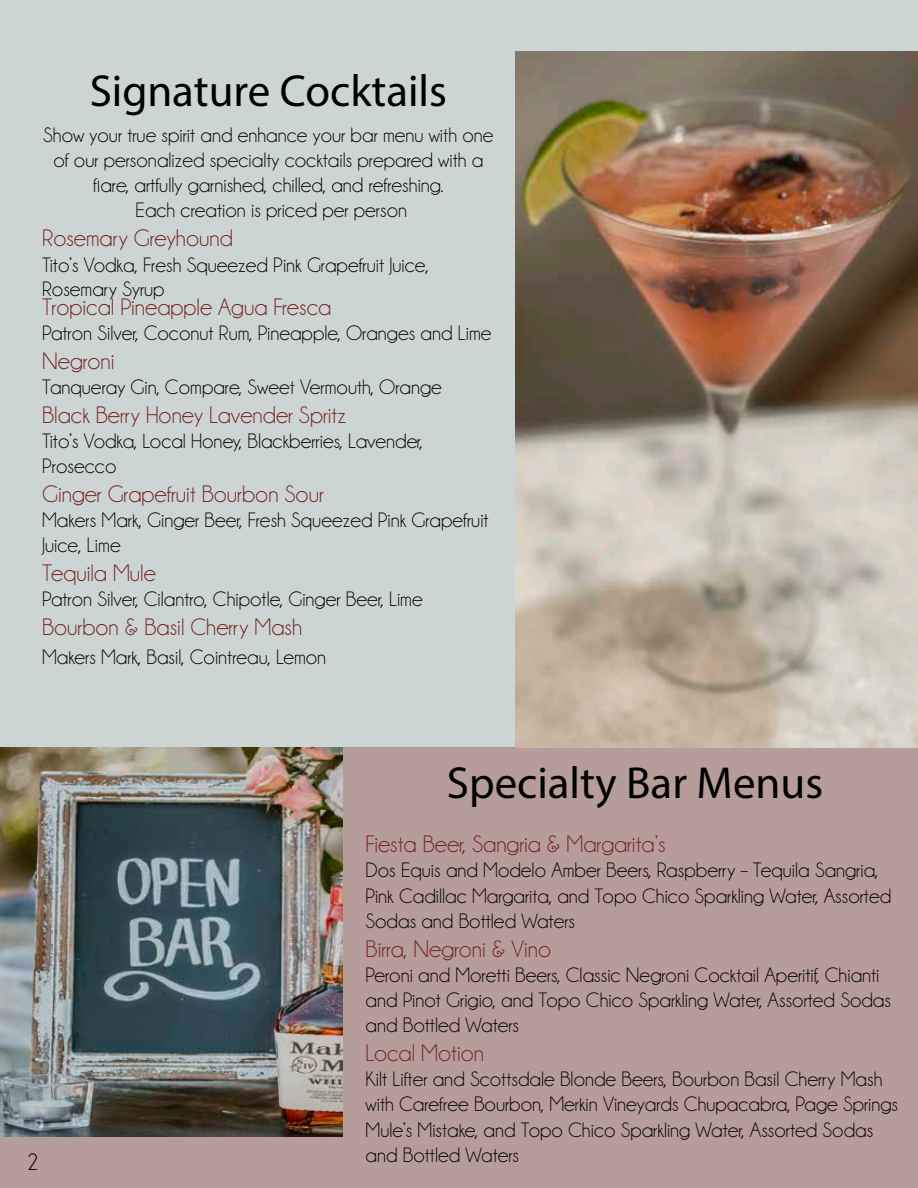
<style>
.page{position:relative;width:918px;height:1188px;background:#fff}
.page>*{position:absolute;margin:0;border:0;box-sizing:border-box;transform-origin:0 0}
.t1{font:45px "Myriad Pro";color:#000}
.t2{font:24px "Champagne&Limousines";color:#732120}
.t3{font:24px "Champagne&Limousines";color:#000}
.t4{font:21px/25.2px "Champagne&Limousines";color:#000}
</style>
<div class="page">
<div style="left:0;top:747px;width:918px;height:441px;background:#b69d9a"></div>
<div style="left:0;top:0;width:918px;height:747px;background:#ccd5d4"></div>
<img style="left:516px;top:52px;width:402px;height:695px">
<img style="left:0;top:747px;width:343px;height:389px">
<h1 class="t1" style="left:90px;top:63px;width:359px">Signature Cocktails</h1>
<p class="t4" style="left:43px;top:122px;width:452px;text-align:center">Show your true spirit and enhance your bar menu with one of our personalized specialty cocktails prepared with a flare, artfully garnished, chilled, and refreshing.<br>Each creation is priced per person</p>
<p class="t2" style="left:42px;top:226px;width:192px">Rosemary Greyhound</p>
<p class="t4" style="left:42px;top:253px;width:388px;line-height:24.6px">Tito’s Vodka, Fresh Squeezed Pink Grapefruit Juice,<br>Rosemary Syrup</p>
<p class="t2" style="left:42px;top:294px;width:291px">Tropical Pineapple Agua Fresca</p>
<p class="t4" style="left:42px;top:320px;width:451px">Patron Silver, Coconut Rum, Pineapple, Oranges and Lime</p>
<p class="t2" style="left:42px;top:348px;width:74px">Negroni</p>
<p class="t4" style="left:42px;top:374px;width:401px">Tanqueray Gin, Compare, Sweet Vermouth, Orange</p>
<p class="t2" style="left:42px;top:402px;width:305px">Black Berry Honey Lavender Spritz</p>
<p class="t4" style="left:42px;top:428px;width:382px">Tito’s Vodka, Local Honey, Blackberries, Lavender,<br>Prosecco</p>
<p class="t2" style="left:42px;top:482px;width:283px">Ginger Grapefruit Bourbon Sour</p>
<p class="t4" style="left:42px;top:508px;width:448px;line-height:24.6px">Makers Mark, Ginger Beer, Fresh Squeezed Pink Grapefruit<br>Juice, Lime</p>
<p class="t2" style="left:42px;top:561px;width:115px">Tequila Mule</p>
<p class="t4" style="left:42px;top:587px;width:382px">Patron Silver, Cilantro, Chipotle, Ginger Beer, Lime</p>
<p class="t2" style="left:42px;top:615px;width:262px">Bourbon &amp; Basil Cherry Mash</p>
<p class="t4" style="left:42px;top:644px;width:286px">Makers Mark, Basil, Cointreau, Lemon</p>
<p class="t3" style="left:26px;top:1150px;width:14px">2</p>
<h1 class="t1" style="left:447px;top:755px;width:378px">Specialty Bar Menus</h1>
<p class="t2" style="left:366px;top:832px;width:302px">Fiesta Beer, Sangria &amp; Margarita’s</p>
<p class="t4" style="left:366px;top:858px;width:527px">Dos Equis and Modelo Amber Beers, Raspberry – Tequila Sangria,<br>Pink Cadillac Margarita, and Topo Chico Sparkling Water, Assorted<br>Sodas and Bottled Waters</p>
<p class="t2" style="left:366px;top:936px;width:187px">Birra, Negroni &amp; Vino</p>
<p class="t4" style="left:366px;top:962px;width:527px">Peroni and Moretti Beers, Classic Negroni Cocktail Aperitif, Chianti and Pinot Grigio, and Topo Chico Sparkling Water, Assorted Sodas and Bottled Waters</p>
<p class="t2" style="left:366px;top:1041px;width:120px">Local Motion</p>
<p class="t4" style="left:366px;top:1067px;width:534px">Kilt Lifter and Scottsdale Blonde Beers, Bourbon Basil Cherry Mash with Carefree Bourbon, Merkin Vineyards Chupacabra, Page Springs Mule’s Mistake, and Topo Chico Sparkling Water, Assorted Sodas and Bottled Waters</p>
</div>
